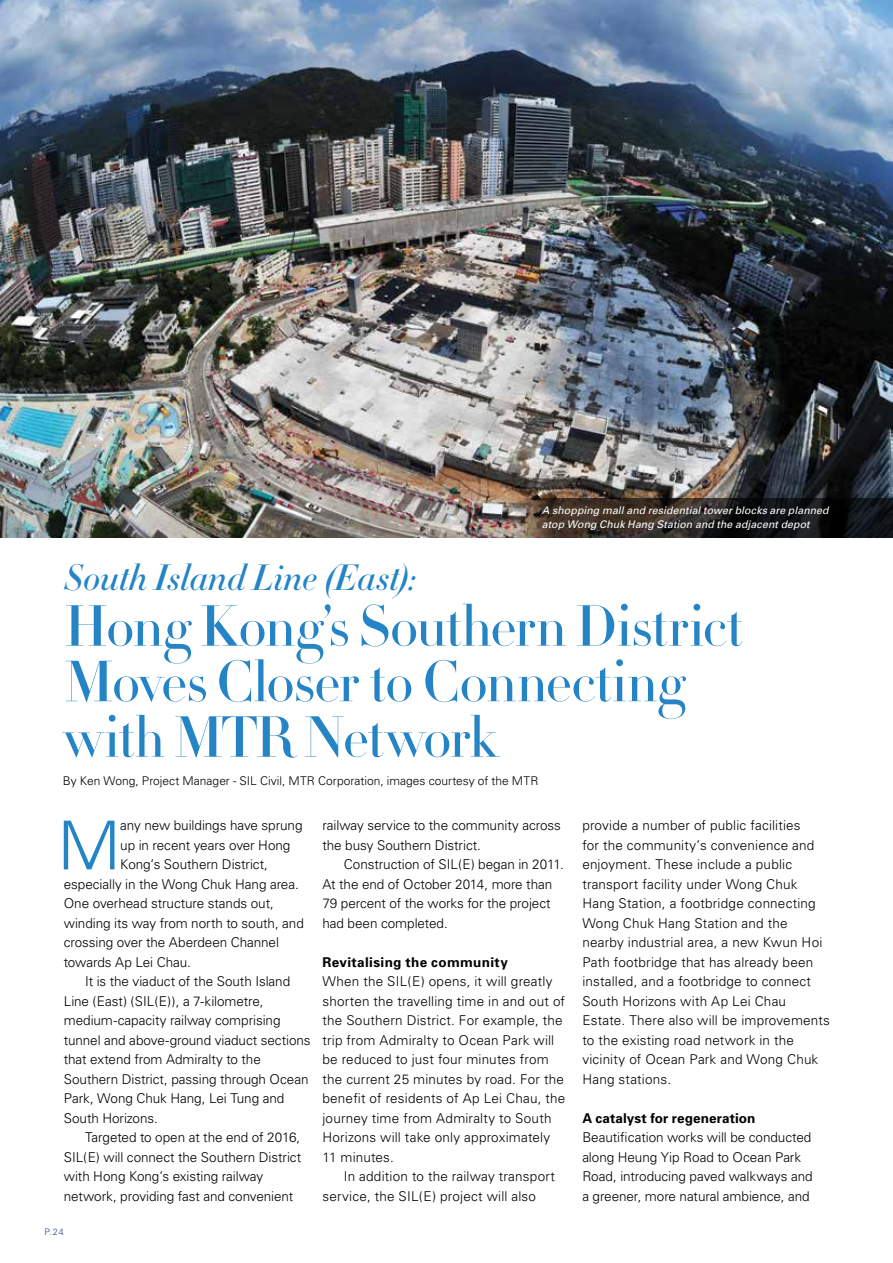
<style>
.page{position:relative;width:893px;height:1263px;background:#fff}
.page>*{position:absolute;margin:0;border:0;box-sizing:border-box;transform-origin:0 0}
.t1{font:300 67.5px "Univers";color:#2484c6}
.t2{font:57px/55.5px "Didot HTF M42 Medium";letter-spacing:-.025em;color:#2484c6}
.t3{font:36px "Didot HTF M24 Medium Ital";letter-spacing:-.005em;color:#2484c6}
.t4{font:300 13.5px/19.5px "Univers";color:#000}
.t5{font:700 13.5px "Univers";letter-spacing:.02em;color:#000}
.t6{font:300 12px "Univers";color:#000}
.t7{font:italic 10.5px/13.5px "Univers";letter-spacing:.005em;color:#fff}
.t8{font:300 9px "Univers";color:#25408f}
</style>
<div class="page">
<img style="left:0;top:0;width:893px;height:538px">
<svg style="left:516px;top:499px;width:377px;height:39px;background:#2a2521"></svg>
<p class="t7" style="left:542px;top:504px;width:288px">A shopping mall and residential tower blocks are planned atop Wong Chuk Hang Station and the adjacent depot</p>
<h3 class="t3" style="left:64px;top:555px;width:355px">South Island Line (East):</h3>
<h2 class="t2" style="left:64px;top:600px;width:681px">Hong Kong’s Southern District<br>Moves Closer to Connecting with MTR Network</h2>
<p class="t6" style="left:63px;top:774px;width:477px">By Ken Wong, Project Manager - SIL Civil, MTR Corporation, images courtesy of the MTR</p>
<h1 class="t1" style="left:57px;top:805px;width:65px">M</h1>
<p class="t4" style="left:120px;top:816px;width:184px">any new buildings have sprung</p>
<p class="t4" style="left:120px;top:835px;width:172px">up in recent years over Hong</p>
<p class="t4" style="left:120px;top:855px;width:149px">Kong’s Southern District,</p>
<p class="t4" style="left:64px;top:874px;width:237px">especially in the Wong Chuk Hang area.</p>
<p class="t4" style="left:64px;top:894px;width:212px">One overhead structure stands out,</p>
<p class="t4" style="left:64px;top:913px;width:242px">winding its way from north to south, and</p>
<p class="t4" style="left:64px;top:933px;width:217px">crossing over the Aberdeen Channel</p>
<p class="t4" style="left:64px;top:952px;width:129px">towards Ap Lei Chau.</p>
<p class="t4" style="left:85px;top:972px;width:207px">It is the viaduct of the South Island</p>
<p class="t4" style="left:64px;top:991px;width:201px">Line (East) (SIL(E)), a 7-kilometre,</p>
<p class="t4" style="left:64px;top:1011px;width:218px">medium-capacity railway comprising</p>
<p class="t4" style="left:64px;top:1030px;width:248px">tunnel and above-ground viaduct sections</p>
<p class="t4" style="left:64px;top:1050px;width:199px">that extend from Admiralty to the</p>
<p class="t4" style="left:64px;top:1069px;width:246px">Southern District, passing through Ocean</p>
<p class="t4" style="left:64px;top:1089px;width:222px">Park, Wong Chuk Hang, Lei Tung and</p>
<p class="t4" style="left:64px;top:1108px;width:96px">South Horizons.</p>
<p class="t4" style="left:85px;top:1128px;width:217px">Targeted to open at the end of 2016,</p>
<p class="t4" style="left:64px;top:1147px;width:239px">SIL(E) will connect the Southern District</p>
<p class="t4" style="left:64px;top:1167px;width:201px">with Hong Kong’s existing railway</p>
<p class="t4" style="left:64px;top:1186px;width:231px">network, providing fast and convenient</p>
<p class="t8" style="left:44px;top:1226px;width:21px">P.24</p>
<p class="t4" style="left:322px;top:816px;width:240px">railway service to the community across the busy Southern District.</p>
<p class="t4" style="left:322px;top:855px;width:243px;text-indent:21px">Construction of SIL(E) began in 2011.<br>At the end of October 2014, more than<br>79 percent of the works for the project had been completed.</p>
<p class="t5" style="left:322px;top:954px;width:187px">Revitalising the community</p>
<p class="t4" style="left:322px;top:972px;width:244px">When the SIL(E) opens, it will greatly shorten the travelling time in and out of the Southern District. For example, the trip from Admiralty to Ocean Park will be reduced to just four minutes from the current 25 minutes by road. For the benefit of residents of Ap Lei Chau, the journey time from Admiralty to South Horizons will take only approximately 11 minutes.</p>
<p class="t4" style="left:322px;top:1167px;width:234px;text-indent:21px">In addition to the railway transport service, the SIL(E) project will also</p>
<p class="t4" style="left:582px;top:816px;width:249px">provide a number of public facilities<br>for the community’s convenience and enjoyment. These include a public transport facility under Wong Chuk Hang Station, a footbridge connecting Wong Chuk Hang Station and the nearby industrial area, a new Kwun Hoi Path footbridge that has already been installed, and a footbridge to connect South Horizons with Ap Lei Chau Estate. There also will be improvements to the existing road network in the vicinity of Ocean Park and Wong Chuk Hang stations.</p>
<p class="t5" style="left:582px;top:1110px;width:175px">A catalyst for regeneration</p>
<p class="t4" style="left:582px;top:1127px;width:232px">Beautification works will be conducted along Heung Yip Road to Ocean Park Road, introducing paved walkways and a greener, more natural ambience, and</p>
</div>
